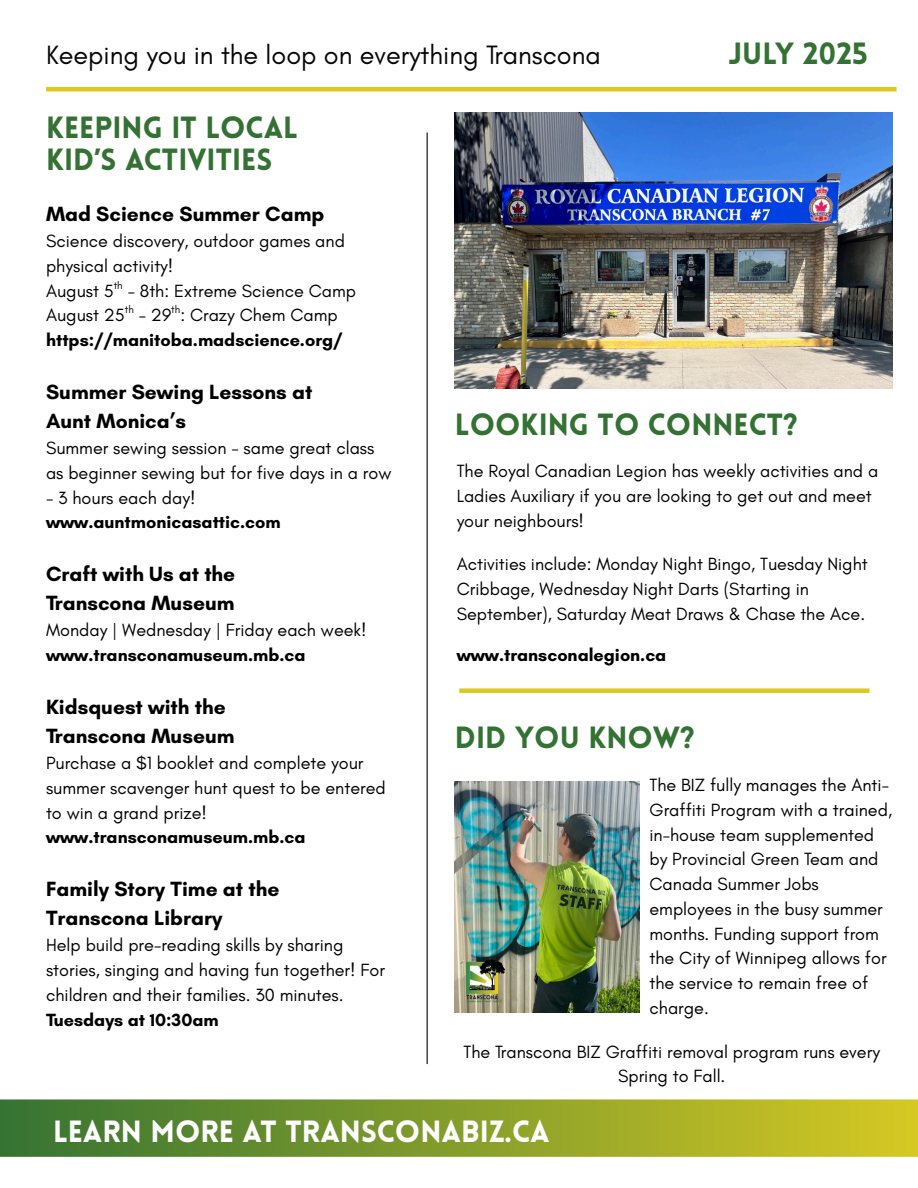
<style>
.page{position:relative;width:918px;height:1188px;background:#fff}
.page>*{position:absolute;margin:0;border:0;box-sizing:border-box;transform-origin:0 0}
.t1{font:900 30px/32.7px "Lovelo";color:#337233}
.t2{font:900 30px "Lovelo";color:#fff}
.t3{font:27px "Glacial Indifference";color:#060606}
.t4{font:700 21px/29.2px "Glacial Indifference";color:#000}
.t5{font:18px/24.8px "Glacial Indifference";color:#000}
.t6{font:700 18px "Glacial Indifference";color:#000}
.t7{font:10.8px "Glacial Indifference";color:#000}
</style>
<div class="page">
<hr style="left:427px;top:133px;width:1px;height:931px;background:#060606">
<img style="left:455px;top:113px;width:438px;height:275px">
<img style="left:455px;top:782px;width:184px;height:230px">
<div style="left:459px;top:688px;width:410px;height:5px;background:#d9ca23"></div>
<hr style="left:46px;top:87px;width:851px;height:4px;background:#d9ca23">
<div style="left:0;top:1099px;width:918px;height:58px;background:linear-gradient(to right,#357333,#d6c823)"></div>
<h2 class="t3" style="left:46px;top:38px;width:556px">Keeping you in the loop on everything Transcona</h2>
<h1 class="t1" style="left:728px;top:40px;width:141px">JULY 2025</h1>
<h1 class="t1" style="left:46px;top:114px;width:253px">KEEPING IT LOCAL<br>KID’S ACTIVITIES</h1>
<p class="t4" style="left:46px;top:199px;width:280px">Mad Science Summer Camp</p>
<p class="t5" style="left:46px;top:228px;width:312px">Science discovery, outdoor games and physical activity!<br>August 5 - 8th: Extreme Science Camp</p>
<p class="t7" style="left:114px;top:278px;width:11px">th</p>
<p class="t5" style="left:46px;top:303px;width:293px">August 25 - 29 : Crazy Chem Camp</p>
<p class="t7" style="left:125px;top:303px;width:11px">th</p>
<p class="t7" style="left:171px;top:303px;width:11px">th</p>
<p class="t6" style="left:46px;top:329px;width:298px">https://manitoba.madscience.org/</p>
<p class="t4" style="left:46px;top:377px;width:268px">Summer Sewing Lessons at<br>Aunt Monica’s</p>
<p class="t5" style="left:46px;top:435px;width:347px">Summer sewing session - same great class as beginner sewing but for five days in a row</p>
<p class="t5" style="left:46px;top:485px;width:151px">- 3 hours each day!</p>
<p class="t6" style="left:46px;top:511px;width:236px">www.auntmonicasattic.com</p>
<p class="t4" style="left:46px;top:559px;width:191px">Craft with Us at the<br>Transcona Museum</p>
<p class="t5" style="left:46px;top:618px;width:322px">Monday | Wednesday | Friday each week!</p>
<p class="t6" style="left:46px;top:644px;width:261px">www.transconamuseum.mb.ca</p>
<p class="t4" style="left:46px;top:692px;width:190px">Kidsquest with the<br>Transcona Museum</p>
<p class="t5" style="left:46px;top:750px;width:341px">Purchase a $1 booklet and complete your summer scavenger hunt quest to be entered to win a grand prize!</p>
<p class="t6" style="left:46px;top:826px;width:261px">www.transconamuseum.mb.ca</p>
<p class="t4" style="left:46px;top:874px;width:235px">Family Story Time at the<br>Transcona Library</p>
<p class="t5" style="left:46px;top:933px;width:340px">Help build pre-reading skills by sharing stories, singing and having fun together! For children and their families. 30 minutes.</p>
<p class="t6" style="left:46px;top:1008px;width:174px">Tuesdays at 10:30am</p>
<h1 class="t1" style="left:455px;top:412px;width:344px">LOOKING TO CONNECT?</h1>
<p class="t5" style="left:457px;top:458px;width:423px">The Royal Canadian Legion has weekly activities and a<br>Ladies Auxiliary if you are looking to get out and meet your neighbours!</p>
<p class="t5" style="left:457px;top:551px;width:413px">Activities include: Monday Night Bingo, Tuesday Night<br>Cribbage, Wednesday Night Darts (Starting in<br>September), Saturday Meat Draws &amp; Chase the Ace.</p>
<p class="t6" style="left:457px;top:643px;width:211px">www.transconalegion.ca</p>
<h1 class="t1" style="left:455px;top:724px;width:241px">DID YOU KNOW?</h1>
<p class="t5" style="left:649px;top:773px;width:244px">The BIZ fully manages the Anti-<br>Graffiti Program with a trained, in-house team supplemented by Provincial Green Team and<br>Canada Summer Jobs employees in the busy summer months. Funding support from the City of Winnipeg allows for the service to remain free of charge.</p>
<p class="t5" style="left:464px;top:1039px;width:418px;text-align:center">The Transcona BIZ Graffiti removal program runs every<br>Spring to Fall.</p>
<h1 class="t2" style="left:53px;top:1119px;width:498px">LEARN MORE AT TRANSCONABIZ.CA</h1>
</div>
